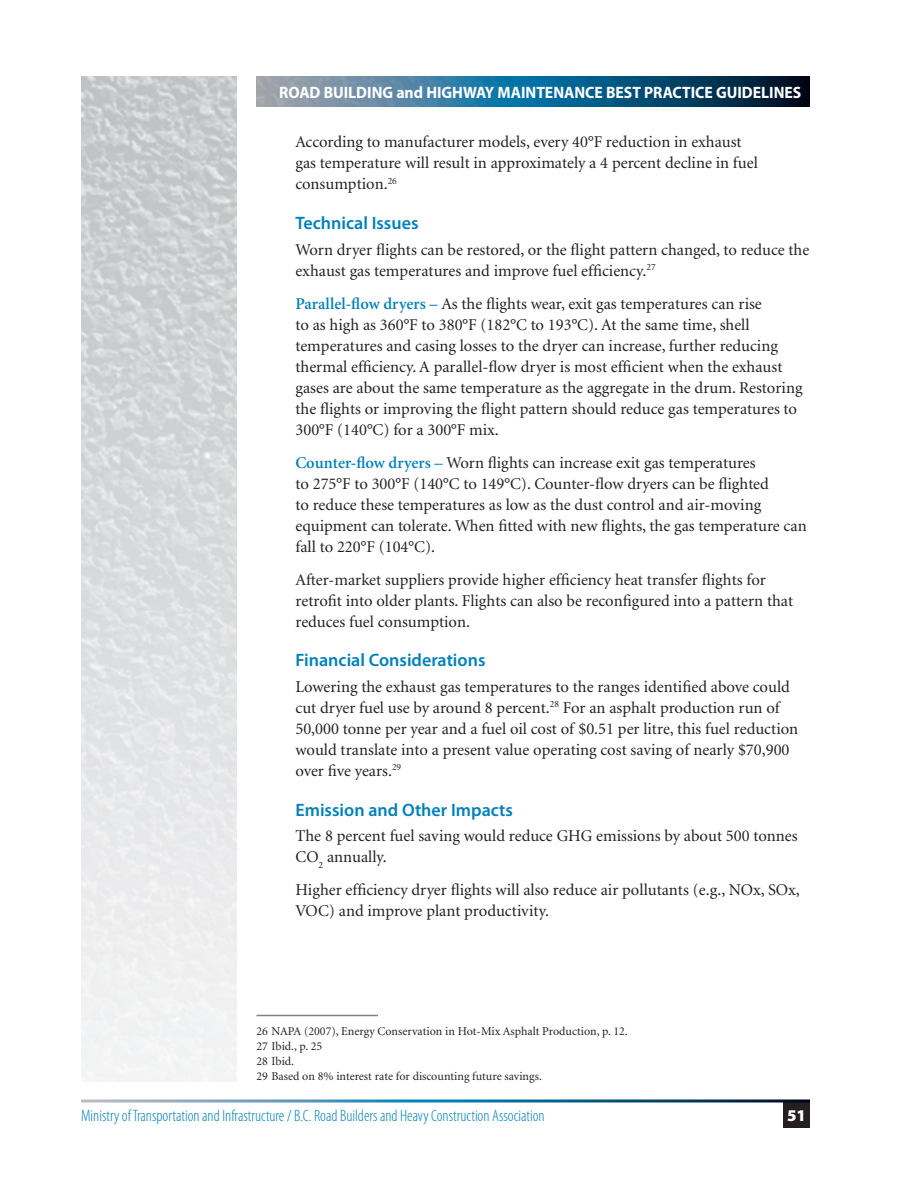
<style>
.page{position:relative;width:918px;height:1188px;background:#fff}
.page>*{position:absolute;margin:0;border:0;box-sizing:border-box;transform-origin:0 0}
.t1{font:600 18px "Myriad Pro";color:#0080bb}
.t2{font:16.5px/21px "Minion";color:#231f20}
.t3{font:300 condensed 16.5px "Myriad Pro";color:#0080bb}
.t4{font:700 16.5px "Myriad Pro";color:#fff;scale:.95 1}
.t5{font:900 16.5px "Myriad Pro";color:#fff}
.t6{font:12px/15px "Minion";color:#231f20}
.s1{font-weight:600;color:#0080bb}
</style>
<div class="page">
<svg style="left:256px;top:77px;width:554px;height:30px;background:#2b6586"></svg>
<img style="left:81px;top:77px;width:156px;height:1004px">
<div style="left:783px;top:1101px;width:27px;height:27px;background:#231f20"></div>
<hr style="left:81px;top:1100px;width:729px;height:2px;background:#fff">
<hr style="left:256px;top:1015px;width:122px;height:1px;background:#808080">
<p class="t4" style="left:279px;top:82px;width:551px">ROAD BUILDING and HIGHWAY MAINTENANCE BEST PRACTICE GUIDELINES</p>
<p class="t2" style="left:295px;top:132px;width:464px">According to manufacturer models, every 40°F reduction in exhaust gas temperature will result in approximately a 4 percent decline in fuel consumption.<sup>26</sup></p>
<p class="t1" style="left:295px;top:212px;width:125px">Technical Issues</p>
<p class="t2" style="left:295px;top:239px;width:515px">Worn dryer flights can be restored, or the flight pattern changed, to reduce the exhaust gas temperatures and improve fuel efficiency.<sup>27</sup></p>
<p class="t2" style="left:296px;top:293px;width:509px"><span class="s1">Parallel-flow dryers –</span> As the flights wear, exit gas temperatures can rise<br>to as high as 360°F to 380°F (182°C to 193°C). At the same time, shell temperatures and casing losses to the dryer can increase, further reducing thermal efficiency. A parallel-flow dryer is most efficient when the exhaust gases are about the same temperature as the aggregate in the drum. Restoring the flights or improving the flight pattern should reduce gas temperatures to 300°F (140°C) for a 300°F mix.</p>
<p class="t2" style="left:296px;top:453px;width:513px"><span class="s1">Counter-flow dryers –</span> Worn flights can increase exit gas temperatures<br>to 275°F to 300°F (140°C to 149°C). Counter-flow dryers can be flighted<br>to reduce these temperatures as low as the dust control and air-moving equipment can tolerate. When fitted with new flights, the gas temperature can fall to 220°F (104°C).</p>
<p class="t2" style="left:296px;top:570px;width:499px">After-market suppliers provide higher efficiency heat transfer flights for retrofit into older plants. Flights can also be reconfigured into a pattern that reduces fuel consumption.</p>
<p class="t1" style="left:295px;top:649px;width:192px">Financial Considerations</p>
<p class="t2" style="left:295px;top:677px;width:504px">Lowering the exhaust gas temperatures to the ranges identified above could cut dryer fuel use by around 8 percent.<sup>28</sup> For an asphalt production run of 50,000 tonne per year and a fuel oil cost of $0.51 per litre, this fuel reduction would translate into a present value operating cost saving of nearly $70,900 over five years.<sup>29</sup></p>
<p class="t1" style="left:295px;top:798px;width:219px">Emission and Other Impacts</p>
<p class="t2" style="left:295px;top:826px;width:504px">The 8 percent fuel saving would reduce GHG emissions by about 500 tonnes<br>CO<sub>2</sub> annually.</p>
<p class="t2" style="left:295px;top:880px;width:506px">Higher efficiency dryer flights will also reduce air pollutants (e.g., NOx, SOx,<br>VOC) and improve plant productivity.</p>
<p class="t6" style="left:256px;top:1024px;width:373px">26 NAPA (2007), Energy Conservation in Hot-Mix Asphalt Production, p. 12.<br>27 Ibid., p. 25<br>28 Ibid.<br>29 Based on 8% interest rate for discounting future savings.</p>
<p class="t3" style="left:81px;top:1106px;width:465px">Ministry of Transportation and Infrastructure / B.C. Road Builders and Heavy Construction Association</p>
<p class="t5" style="left:787px;top:1105px;width:20px">51</p>
</div>
